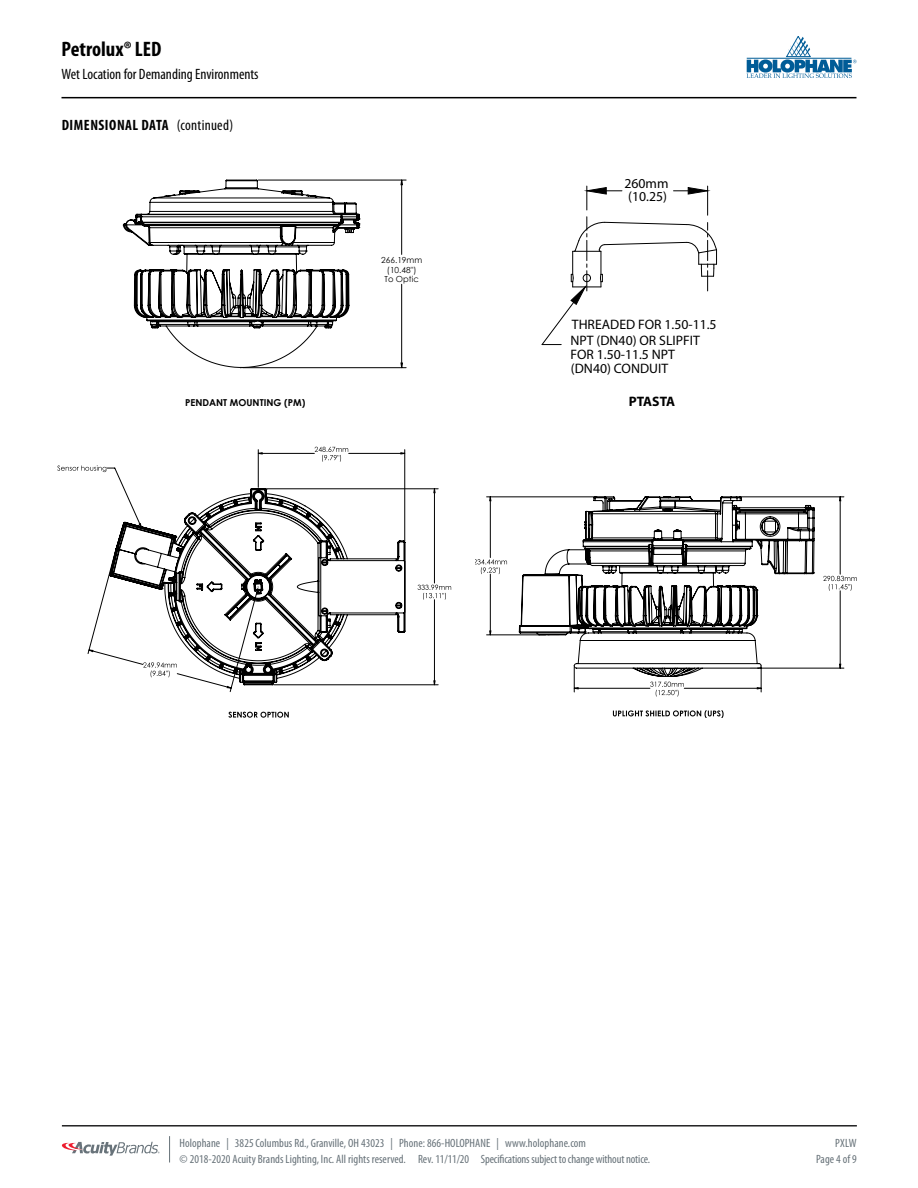
<style>
.page{position:relative;width:918px;height:1188px;background:#fff}
.page>*{position:absolute;margin:0;border:0;box-sizing:border-box;transform-origin:0 0}
.t1{font:700 condensed 21px "Myriad Pro";color:#000}
.t2{font:condensed 15px "Myriad Pro";color:#000}
.t3{font:700 condensed 15px "Myriad Pro";letter-spacing:.035em;color:#000}
.t4{font:13.65px/15.6px "Myriad Pro";color:#000}
.t5{font:700 13.65px "Myriad Pro";color:#000}
.t6{font:condensed 12px/16.5px "Myriad Pro";letter-spacing:.005em;color:#667178}
.t7{font:700 9.6px "Century Gothic";color:#000}
.t8{font:8.4px/9.9px "Century Gothic";color:#000;text-align:center}
.s1{font-weight:400}
</style>
<div class="page">
<svg style="left:62px;top:1142px;width:98px;height:14px"></svg>
<hr style="left:62px;top:1125px;width:795px;height:2px;background:#222223">
<svg style="left:169px;top:1136px;width:1px;height:27px"></svg>
<hr style="left:62px;top:97px;width:794px;height:1px;background:#000">
<svg style="left:746px;top:36px;width:110px;height:42px"></svg>
<svg style="left:315px;top:447px;width:33px;height:2px"></svg>
<svg style="left:228px;top:712px;width:61px;height:6px"></svg>
<svg style="left:57px;top:465px;width:32px;height:6px"></svg>
<svg style="left:89px;top:453px;width:363px;height:236px"></svg>
<svg style="left:418px;top:489px;width:33px;height:196px"></svg>
<svg style="left:110px;top:488px;width:295px;height:197px"></svg>
<svg style="left:655px;top:692px;width:24px;height:5px"></svg>
<svg style="left:844px;top:577px;width:13px;height:14px"></svg>
<svg style="left:613px;top:710px;width:111px;height:8px"></svg>
<svg style="left:481px;top:496px;width:360px;height:193px"></svg>
<svg style="left:519px;top:496px;width:296px;height:181px"></svg>
<hr style="left:243px;top:367px;width:163px;height:1px;background:#000">
<hr style="left:258px;top:180px;width:148px;height:1px;background:#000">
<svg style="left:475px;top:557px;width:32px;height:17px"></svg>
<hr style="left:111px;top:161px;width:1px;height:260px;background:#c0c0c0">
<hr style="left:111px;top:161px;width:325px;height:1px;background:#c0c0c0">
<hr style="left:619px;top:161px;width:1px;height:260px;background:#c0c0c0">
<hr style="left:111px;top:556px;width:325px;height:1px;background:#c0c0c0">
<svg style="left:399px;top:161px;width:37px;height:207px"></svg>
<svg style="left:123px;top:180px;width:237px;height:188px"></svg>
<svg style="left:541px;top:181px;width:176px;height:165px"></svg>
<h1 class="t1" style="left:62px;top:38px;width:101px">Petrolux® LED</h1>
<p class="t2" style="left:62px;top:66px;width:199px">Wet Location for Demanding Environments</p>
<p class="t3" style="left:62px;top:117px;width:173px">DIMENSIONAL DATA <span class="s1">(continued)</span></p>
<p class="t7" style="left:185px;top:395px;width:122px">PENDANT MOUNTING (PM)</p>
<p class="t4" style="left:249px;top:400px;width:40px">COVER</p>
<p class="t8" style="left:381px;top:254px;width:43px">266.19mm (10.48")<br>To Optic</p>
<p class="t4" style="left:625px;top:175px;width:46px">260mm</p>
<p class="t4" style="left:628px;top:188px;width:40px">(10.25)</p>
<p class="t4" style="left:571px;top:317px;width:148px">THREADED FOR 1.50-11.5<br>NPT (DN40) OR SLIPFIT</p>
<p class="t4" style="left:570px;top:347px;width:106px">FOR 1.50-11.5 NPT</p>
<p class="t4" style="left:571px;top:361px;width:99px">(DN40) CONDUIT</p>
<p class="t5" style="left:629px;top:394px;width:48px">PTASTA</p>
<p class="t6" style="left:180px;top:1135px;width:472px">Holophane | 3825 Columbus Rd., Granville, OH 43023 | Phone: 866-HOLOPHANE | www.holophane.com<br>© 2018-2020 Acuity Brands Lighting, Inc. All rights reserved. Rev. 11/11/20 Specifications subject to change without notice.</p>
<p class="t6" style="left:816px;top:1135px;width:42px;text-align:right">PXLW<br>Page 4 of 9</p>
</div>
